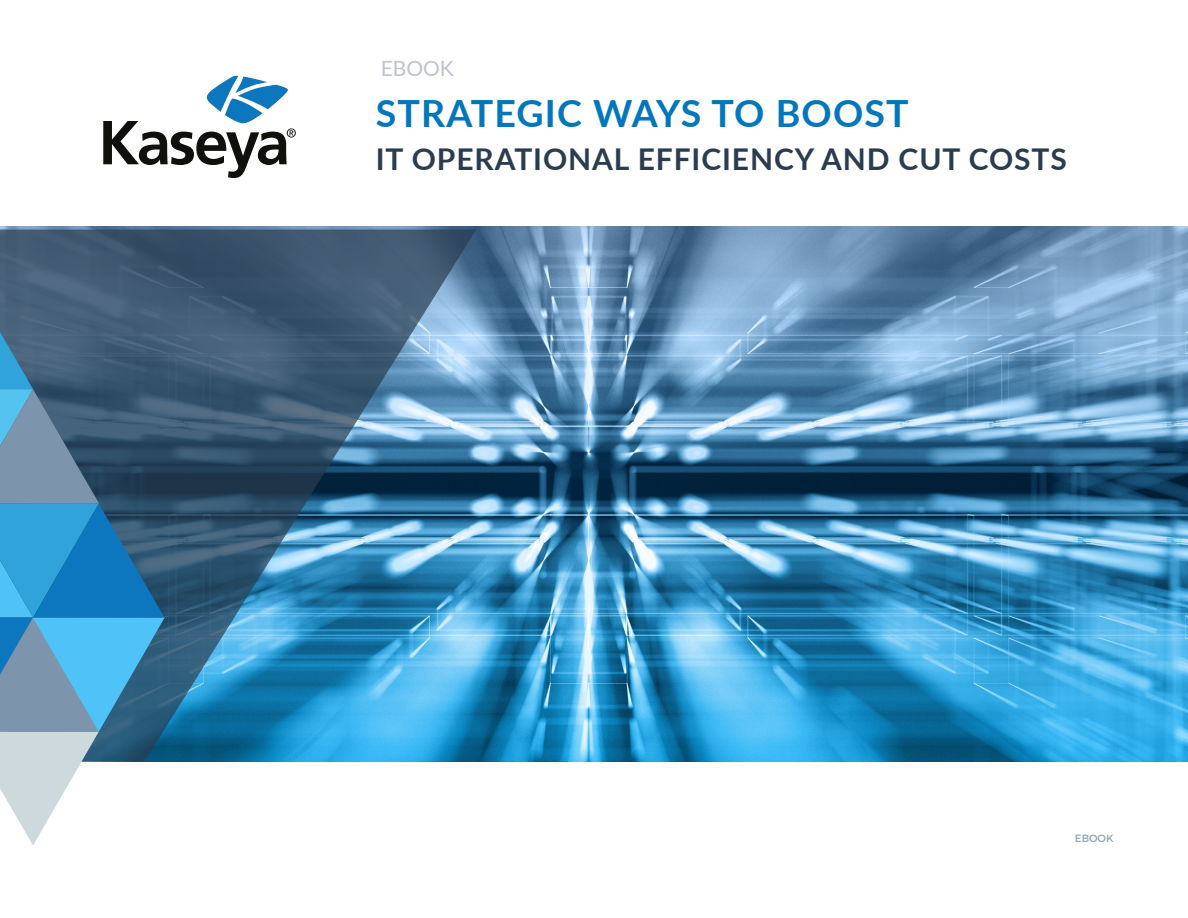
<style>
.page{position:relative;width:1188px;height:918px;background:#fff}
.page>*{position:absolute;margin:0;border:0;box-sizing:border-box;transform-origin:0 0}
.t1{font:700 37.5px "Lato";letter-spacing:.03em;color:#0277bd}
.t2{font:700 30px "Lato";letter-spacing:.03em;color:#2a3d50}
.t3{font:21px "Lato";color:#bec3cd}
.Headline_1{font:10.5px "Montserrat";letter-spacing:.01em;color:#90a4ae}
</style>
<div class="page">
<img style="left:0;top:227px;width:1188px;height:535px">
<svg style="left:0;top:230px;width:476px;height:531px;background:#3e7496"></svg>
<svg style="left:103px;top:76px;width:193px;height:102px"></svg>
<svg style="left:0;top:332px;width:165px;height:513px;background:#6194b3"></svg>
<p class="t3" style="left:381px;top:53px;width:75px">EBOOK</p>
<p class="t1" style="left:376px;top:86px;width:534px">STRATEGIC WAYS TO BOOST</p>
<p class="t2" style="left:376px;top:137px;width:692px">IT OPERATIONAL EFFICIENCY AND CUT COSTS</p>
<p class="Headline_1" style="left:1075px;top:830px;width:40px">EBOOK</p>
</div>
